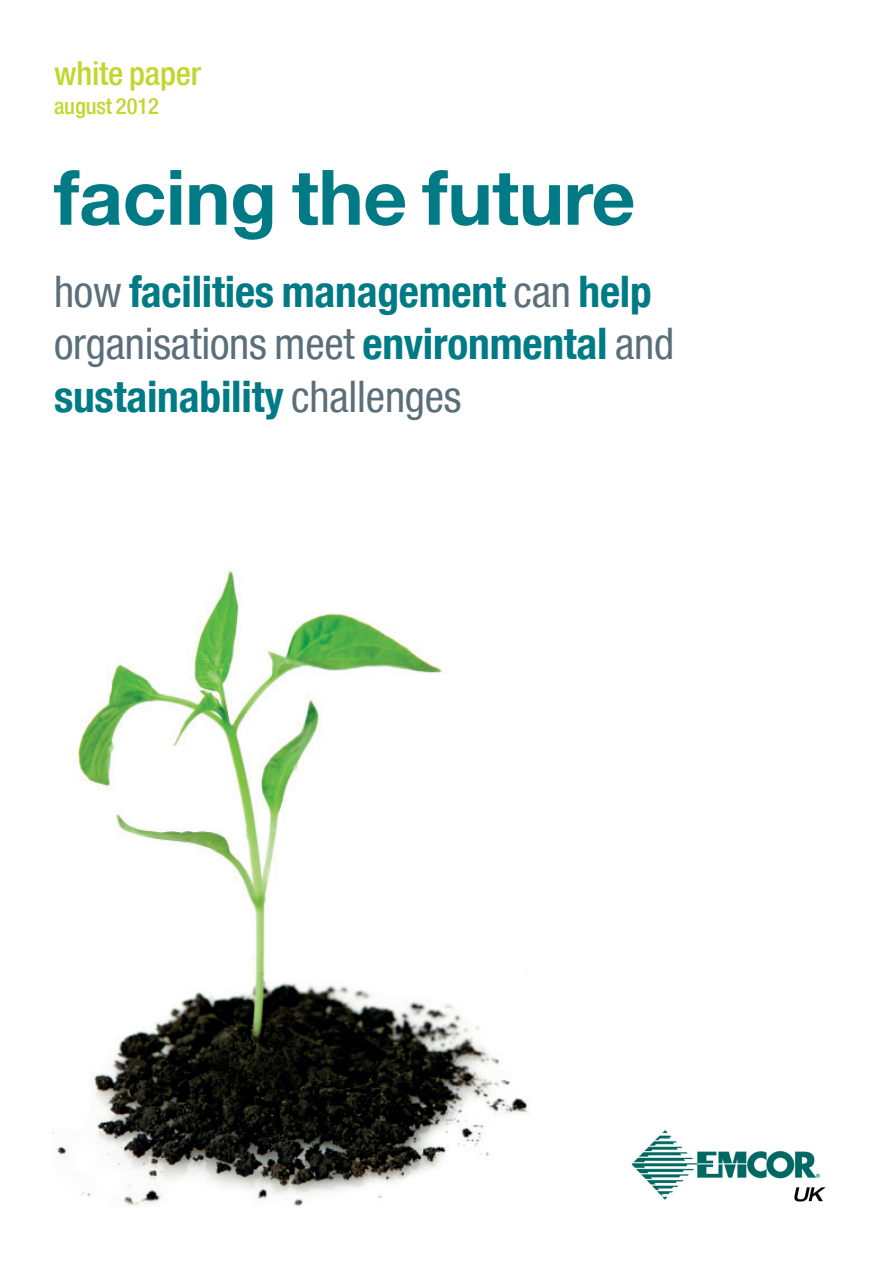
<style>
.page{position:relative;width:893px;height:1263px;background:#fff}
.page>*{position:absolute;margin:0;border:0;box-sizing:border-box;transform-origin:0 0}
.t1{font:700 76.5px "Helvetica Neue LT";letter-spacing:-.005em;color:#007b85}
.t2{font:700 condensed 43.5px/52.5px "Helvetica Neue LT";letter-spacing:-.005em;color:#007b85}
.t3{font:500 condensed 33px "Helvetica Neue LT";letter-spacing:-.005em;color:#c1d72f}
.t4{font:500 condensed 22.5px "Helvetica Neue LT";letter-spacing:-.005em;color:#c1d72f}
.s1{font-weight:400;color:#5b6f7b}
</style>
<div class="page">
<img style="left:631px;top:1130px;width:195px;height:72px">
<img style="left:52px;top:570px;width:476px;height:637px">
<p class="t3" style="left:54px;top:54px;width:149px">white paper</p>
<p class="t4" style="left:54px;top:92px;width:106px">august 2012</p>
<p class="t1" style="left:54px;top:150px;width:583px">facing the future</p>
<p class="t2" style="left:54px;top:264px;width:622px"><span class="s1">how</span> facilities management <span class="s1">can</span> help <span class="s1">organisations meet</span> environmental <span class="s1">and </span>sustainability <span class="s1">challenges</span></p>
</div>
